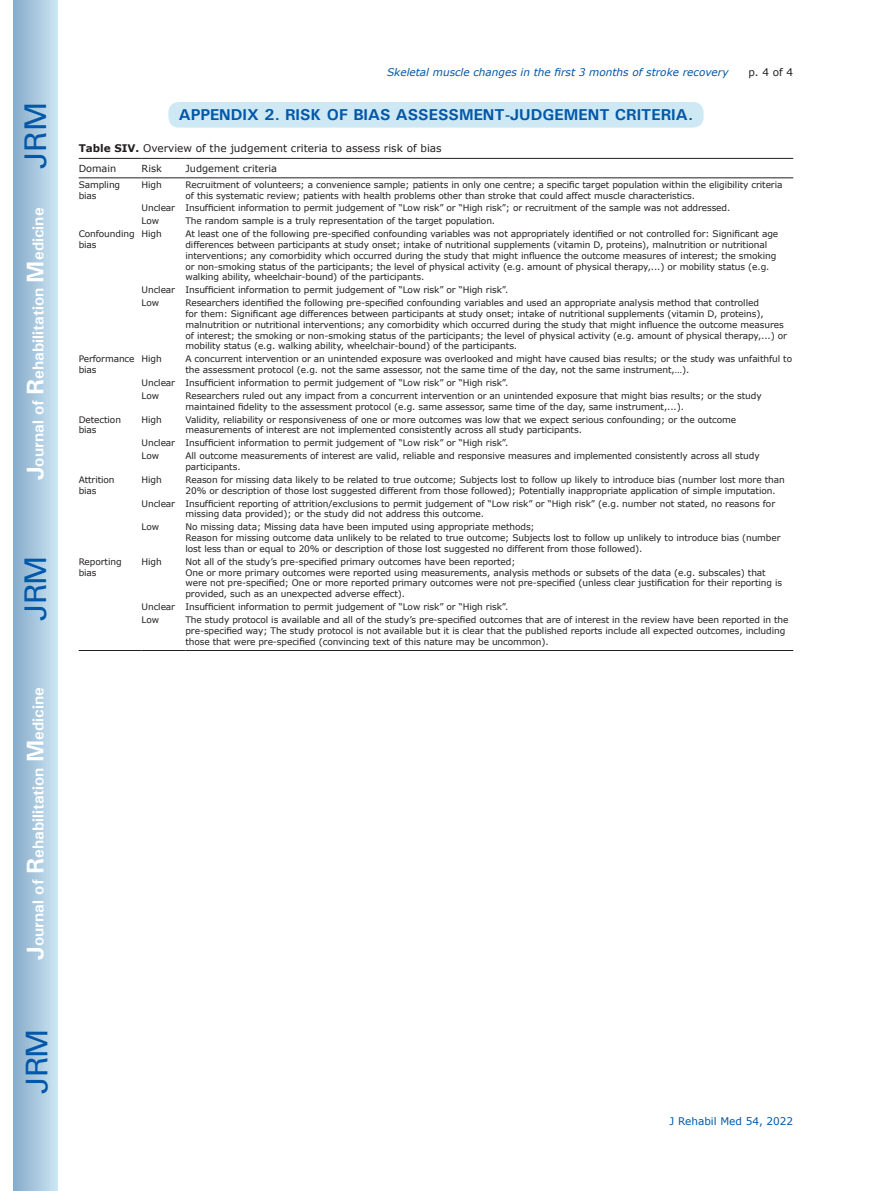
<style>
.page{position:relative;width:872px;height:1191px;background:#fff}
.page>*{position:absolute;margin:0;border:0;box-sizing:border-box;transform-origin:0 0}
.t1{font:30px "Univers";letter-spacing:-.03em;color:#0157a8}
.t2{font:700 15.75px "Univers";color:#fff}
.H1{font:700 15.75px "Univers";color:#0157a8}
.Tabelltitel{font:10.5px "Verdana";color:#231f20}
.t3{font:italic 10.5px "Verdana";color:#0157a8}
.t4{font:10.5px "Verdana";color:#0157a8}
.Table_col_head{font:9.75px "Verdana";color:#231f20}
.Table_text{font:9px/10.8px "Verdana";letter-spacing:-.01em;color:#231f20}
.s1{font-size:24px}
.s2{font-weight:700}
</style>
<div class="page">
<div style="left:14px;top:0;width:43px;height:1191px;background:linear-gradient(to right,#88acca,#cbe5f2)"></div>
<div style="left:168px;top:102px;width:535px;height:26px;background:#cee8f4;border-radius:10px"></div>
<hr style="left:79px;top:158px;width:63px;height:1px;background:#231f20">
<hr style="left:142px;top:158px;width:43px;height:1px;background:#231f20">
<hr style="left:185px;top:158px;width:608px;height:1px;background:#231f20">
<hr style="left:79px;top:177px;width:63px;height:1px;background:#231f20">
<hr style="left:142px;top:177px;width:43px;height:1px;background:#231f20">
<hr style="left:185px;top:177px;width:608px;height:1px;background:#231f20">
<hr style="left:79px;top:650px;width:63px;height:1px;background:#231f20">
<hr style="left:142px;top:650px;width:43px;height:1px;background:#231f20">
<hr style="left:185px;top:650px;width:608px;height:1px;background:#231f20">
<h1 class="t1" style="left:18px;top:169px;width:68px;rotate:-90deg">JRM</h1>
<h2 class="t2" style="left:28px;top:480px;width:274px;rotate:-90deg"><span class="s1">J</span>ournal of <span class="s1">R</span>ehabilitation <span class="s1">M</span>edicine</h2>
<h1 class="t1" style="left:18px;top:620px;width:67px;rotate:-90deg">JRM</h1>
<h2 class="t2" style="left:28px;top:959px;width:274px;rotate:-90deg"><span class="s1">J</span>ournal of <span class="s1">R</span>ehabilitation <span class="s1">M</span>edicine</h2>
<h1 class="t1" style="left:19px;top:1093px;width:67px;rotate:-90deg">JRM</h1>
<p class="t3" style="left:387px;top:65px;width:343px">Skeletal muscle changes in the first 3 months of stroke recovery</p>
<p class="Tabelltitel" style="left:748px;top:65px;width:46px">p. 4 of 4</p>
<p class="H1" style="left:179px;top:105px;width:515px">APPENDIX 2. RISK OF BIAS ASSESSMENT-JUDGEMENT CRITERIA.</p>
<p class="Tabelltitel" style="left:79px;top:142px;width:364px"><span class="s2">Table SIV.</span> Overview of the judgement criteria to assess risk of bias</p>
<p class="Table_col_head" style="left:79px;top:162px;width:39px">Domain</p>
<p class="Table_col_head" style="left:142px;top:162px;width:22px">Risk</p>
<p class="Table_col_head" style="left:185px;top:162px;width:93px">Judgement criteria</p>
<p class="Table_text" style="left:79px;top:179px;width:43px">Sampling bias</p>
<p class="Table_text" style="left:142px;top:179px;width:22px">High</p>
<p class="Table_text" style="left:185px;top:179px;width:598px">Recruitment of volunteers; a convenience sample; patients in only one centre; a specific target population within the eligibility criteria of this systematic review; patients with health problems other than stroke that could affect muscle characteristics.</p>
<p class="Table_text" style="left:142px;top:203px;width:35px">Unclear</p>
<p class="Table_text" style="left:185px;top:203px;width:546px">Insufficient information to permit judgement of “Low risk” or “High risk”; or recruitment of the sample was not addressed.</p>
<p class="Table_text" style="left:142px;top:216px;width:19px">Low</p>
<p class="Table_text" style="left:185px;top:216px;width:311px">The random sample is a truly representation of the target population.</p>
<p class="Table_text" style="left:79px;top:229px;width:57px">Confounding bias</p>
<p class="Table_text" style="left:142px;top:229px;width:22px">High</p>
<p class="Table_text" style="left:185px;top:229px;width:594px">At least one of the following pre-specified confounding variables was not appropriately identified or not controlled for: Significant age differences between participants at study onset; intake of nutritional supplements (vitamin D, proteins), malnutrition or nutritional interventions; any comorbidity which occurred during the study that might influence the outcome measures of interest; the smoking or non-smoking status of the participants; the level of physical activity (e.g. amount of physical therapy,...) or mobility status (e.g. walking ability, wheelchair-bound) of the participants.</p>
<p class="Table_text" style="left:142px;top:285px;width:35px">Unclear</p>
<p class="Table_text" style="left:185px;top:285px;width:324px">Insufficient information to permit judgement of “Low risk” or “High risk”.</p>
<p class="Table_text" style="left:142px;top:298px;width:19px">Low</p>
<p class="Table_text" style="left:185px;top:298px;width:603px">Researchers identified the following pre-specified confounding variables and used an appropriate analysis method that controlled<br>for them: Significant age differences between participants at study onset; intake of nutritional supplements (vitamin D, proteins), malnutrition or nutritional interventions; any comorbidity which occurred during the study that might influence the outcome measures of interest; the smoking or non-smoking status of the participants; the level of physical activity (e.g. amount of physical therapy,...) or mobility status (e.g. walking ability, wheelchair-bound) of the participants.</p>
<p class="Table_text" style="left:79px;top:354px;width:57px">Performance bias</p>
<p class="Table_text" style="left:142px;top:354px;width:22px">High</p>
<p class="Table_text" style="left:185px;top:354px;width:608px">A concurrent intervention or an unintended exposure was overlooked and might have caused bias results; or the study was unfaithful to the assessment protocol (e.g. not the same assessor, not the same time of the day, not the same instrument,…).</p>
<p class="Table_text" style="left:142px;top:377px;width:35px">Unclear</p>
<p class="Table_text" style="left:185px;top:377px;width:324px">Insufficient information to permit judgement of “Low risk” or “High risk”.</p>
<p class="Table_text" style="left:142px;top:390px;width:19px">Low</p>
<p class="Table_text" style="left:185px;top:390px;width:577px">Researchers ruled out any impact from a concurrent intervention or an unintended exposure that might bias results; or the study maintained fidelity to the assessment protocol (e.g. same assessor, same time of the day, same instrument,...).</p>
<p class="Table_text" style="left:79px;top:414px;width:44px">Detection bias</p>
<p class="Table_text" style="left:142px;top:414px;width:22px">High</p>
<p class="Table_text" style="left:185px;top:414px;width:552px">Validity, reliability or responsiveness of one or more outcomes was low that we expect serious confounding; or the outcome measurements of interest are not implemented consistently across all study participants.</p>
<p class="Table_text" style="left:142px;top:438px;width:35px">Unclear</p>
<p class="Table_text" style="left:185px;top:438px;width:324px">Insufficient information to permit judgement of “Low risk” or “High risk”.</p>
<p class="Table_text" style="left:142px;top:450px;width:19px">Low</p>
<p class="Table_text" style="left:185px;top:450px;width:576px">All outcome measurements of interest are valid, reliable and responsive measures and implemented consistently across all study participants.</p>
<p class="Table_text" style="left:79px;top:474px;width:37px">Attrition bias</p>
<p class="Table_text" style="left:142px;top:474px;width:22px">High</p>
<p class="Table_text" style="left:185px;top:474px;width:601px">Reason for missing data likely to be related to true outcome; Subjects lost to follow up likely to introduce bias (number lost more than<br>20% or description of those lost suggested different from those followed); Potentially inappropriate application of simple imputation.</p>
<p class="Table_text" style="left:142px;top:498px;width:35px">Unclear</p>
<p class="Table_text" style="left:185px;top:498px;width:591px">Insufficient reporting of attrition/exclusions to permit judgement of “Low risk” or “High risk” (e.g. number not stated, no reasons for missing data provided); or the study did not address this outcome.</p>
<p class="Table_text" style="left:142px;top:521px;width:19px">Low</p>
<p class="Table_text" style="left:185px;top:521px;width:351px">No missing data; Missing data have been imputed using appropriate methods;</p>
<p class="Table_text" style="left:185px;top:532px;width:596px">Reason for missing outcome data unlikely to be related to true outcome; Subjects lost to follow up unlikely to introduce bias (number lost less than or equal to 20% or description of those lost suggested no different from those followed).</p>
<p class="Table_text" style="left:79px;top:556px;width:44px">Reporting bias</p>
<p class="Table_text" style="left:142px;top:556px;width:22px">High</p>
<p class="Table_text" style="left:185px;top:556px;width:331px">Not all of the study’s pre-specified primary outcomes have been reported;</p>
<p class="Table_text" style="left:185px;top:567px;width:598px">One or more primary outcomes were reported using measurements, analysis methods or subsets of the data (e.g. subscales) that were not pre-specified; One or more reported primary outcomes were not pre-specified (unless clear justification for their reporting is provided, such as an unexpected adverse effect).</p>
<p class="Table_text" style="left:142px;top:601px;width:35px">Unclear</p>
<p class="Table_text" style="left:185px;top:601px;width:324px">Insufficient information to permit judgement of “Low risk” or “High risk”.</p>
<p class="Table_text" style="left:142px;top:614px;width:19px">Low</p>
<p class="Table_text" style="left:185px;top:614px;width:604px">The study protocol is available and all of the study’s pre-specified outcomes that are of interest in the review have been reported in the pre-specified way; The study protocol is not available but it is clear that the published reports include all expected outcomes, including those that were pre-specified (convincing text of this nature may be uncommon).</p>
<p class="t4" style="left:669px;top:1114px;width:125px">J Rehabil Med 54, 2022</p>
</div>
